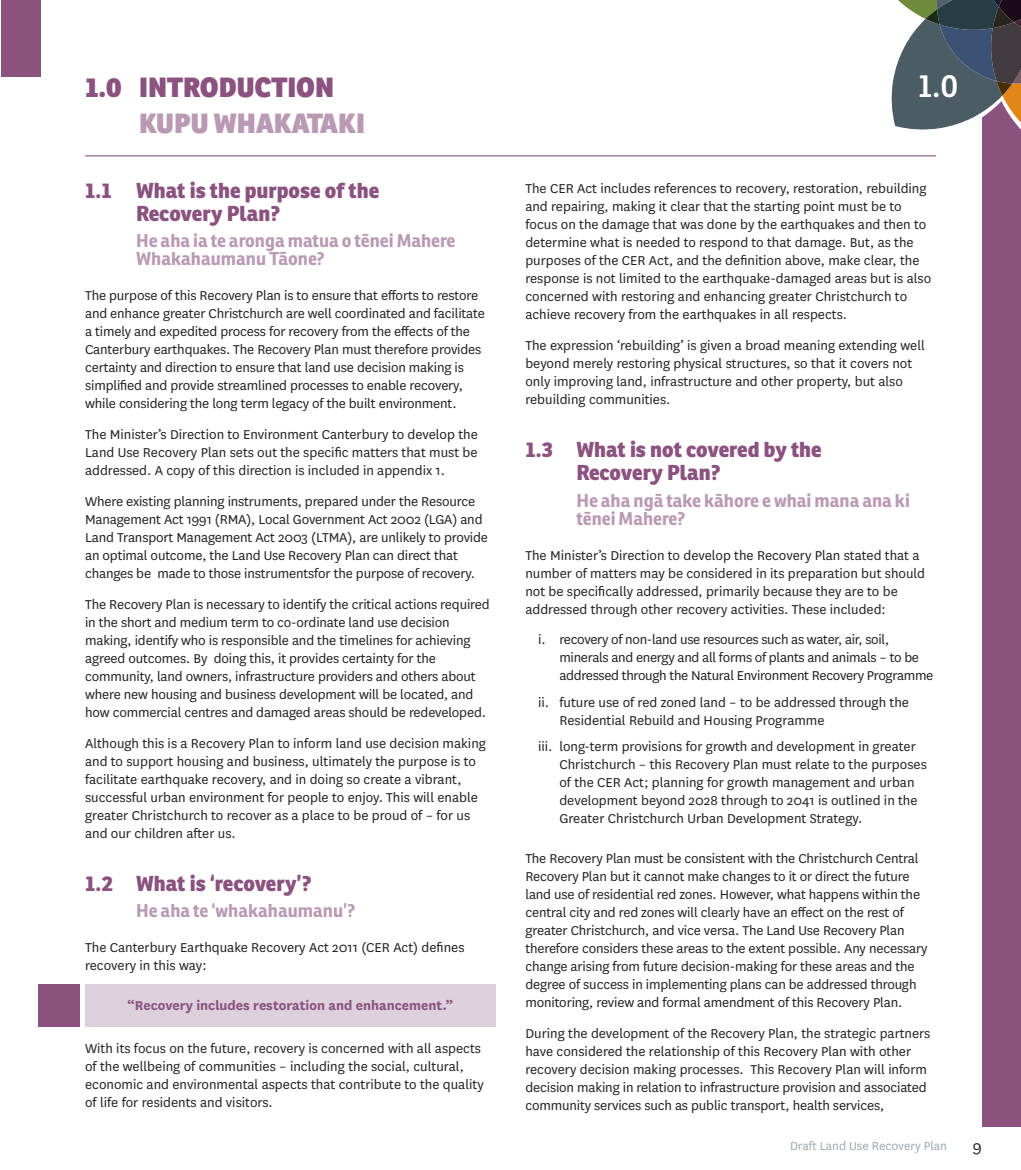
<style>
.page{position:relative;width:1021px;height:1170px;background:#fff}
.page>*{position:absolute;margin:0;border:0;box-sizing:border-box;transform-origin:0 0}
.t1{font:600 31.5px "Ronnia";color:#fff}
.t2{font:800 27px "Ronnia";color:#8b5280}
.t3{font:800 27px "Ronnia";color:#b999b4}
.t4{font:800 21px/23.1px "Ronnia";color:#8b5280}
.t5{font:700 18px/18px "Ronnia";color:#b999b4}
.t6{font:18px "National";color:#231f20}
.t7{font:15px/18px "National";letter-spacing:-.01em;color:#231f20}
.t8{font:700 15px "National";color:#8b5280}
.t9{font:13.5px "National";color:#9aa8b0}
</style>
<div class="page">
<div style="left:2px;top:0;width:39px;height:77px;background:#8b5280"></div>
<div style="left:85px;top:983px;width:410px;height:43px;background:#ddd0dd"></div>
<hr style="left:85px;top:155px;width:850px;height:1px;background:#8b5280">
<div style="left:38px;top:983px;width:42px;height:43px;background:#8b5280"></div>
<div style="left:982px;top:77px;width:38px;height:1049px;background:#8b5280"></div>
<svg style="left:853px;top:0;width:167px;height:157px"></svg>
<h2 class="t2" style="left:85px;top:69px;width:251px">1.0 I NTRODUCTION</h2>
<h2 class="t3" style="left:139px;top:105px;width:227px">KUPU WHAKATAKI</h2>
<h3 class="t4" style="left:136px;top:178px;width:245px;text-indent:-51px">1.1 What is the purpose of the<br>Recovery Plan?</h3>
<p class="t5" style="left:136px;top:232px;width:321px">He aha ia te aronga matua o tēnei Mahere<br>Whakahaumanu Tāone?</p>
<p class="t7" style="left:85px;top:286px;width:401px">The purpose of this Recovery Plan is to ensure that efforts to restore and enhance greater Christchurch are well coordinated and facilitate a timely and expedited process for recovery from the effects of the Canterbury earthquakes. The Recovery Plan must therefore provides certainty and direction to ensure that land use decision making is simplified and provide streamlined processes to enable recovery, while considering the long term legacy of the built environment.</p>
<p class="t7" style="left:85px;top:425px;width:394px;text-align:justify">The Minister’s Direction to Environment Canterbury to develop the Land Use Recovery Plan sets out the specific matters that must be addressed. A copy of this direction is included in appendix 1.</p>
<p class="t7" style="left:85px;top:491px;width:404px">Where existing planning instruments, prepared under the Resource Management Act 1991 (RMA), Local Government Act 2002 (LGA) and Land Transport Management Act 2003 (LTMA), are unlikely to provide an optimal outcome, the Land Use Recovery Plan can direct that changes be made to those instrumentsfor the purpose of recovery.</p>
<p class="t7" style="left:85px;top:594px;width:406px">The Recovery Plan is necessary to identify the critical actions required in the short and medium term to co-ordinate land use decision making, identify who is responsible and the timelines for achieving agreed outcomes. By doing this, it provides certainty for the community, land owners, infrastructure providers and others about where new housing and business development will be located, and how commercial centres and damaged areas should be redeveloped.</p>
<p class="t7" style="left:85px;top:733px;width:402px">Although this is a Recovery Plan to inform land use decision making and to support housing and business, ultimately the purpose is to facilitate earthquake recovery, and in doing so create a vibrant, successful urban environment for people to enjoy. This will enable greater Christchurch to recover as a place to be proud of – for us and our children after us.</p>
<h3 class="t4" style="left:85px;top:871px;width:228px">1.2 What is ‘recovery’?</h3>
<p class="t5" style="left:136px;top:901px;width:221px">He aha te ‘whakahaumanu’?</p>
<p class="t7" style="left:85px;top:937px;width:381px">The Canterbury Earthquake Recovery Act 2011 (CER Act) defines recovery in this way:</p>
<p class="t8" style="left:127px;top:994px;width:327px">“Recovery includes restoration and enhancement.”</p>
<p class="t7" style="left:85px;top:1038px;width:400px">With its focus on the future, recovery is concerned with all aspects of the wellbeing of communities – including the social, cultural, economic and environmental aspects that contribute to the quality of life for residents and visitors.</p>
<h1 class="t1" style="left:918px;top:66px;width:41px">1.0</h1>
<p class="t7" style="left:525px;top:179px;width:407px">The CER Act includes references to recovery, restoration, rebuilding and repairing, making it clear that the starting point must be to focus on the damage that was done by the earthquakes and then to determine what is needed to respond to that damage. But, as the purposes of the CER Act, and the definition above, make clear, the response is not limited to the earthquake-damaged areas but is also concerned with restoring and enhancing greater Christchurch to achieve recovery from the earthquakes in all respects.</p>
<p class="t7" style="left:525px;top:335px;width:401px">The expression ‘rebuilding’ is given a broad meaning extending well beyond merely restoring physical structures, so that it covers not only improving land, infrastructure and other property, but also rebuilding communities.</p>
<h3 class="t4" style="left:576px;top:437px;width:247px;text-indent:-51px">1.3 What is not covered by the<br>Recovery Plan?</h3>
<p class="t5" style="left:576px;top:491px;width:335px">He aha ngā take kāhore e whai mana ana ki tēnei Mahere?</p>
<p class="t7" style="left:525px;top:545px;width:401px">The Minister’s Direction to develop the Recovery Plan stated that a number of matters may be considered in its preparation but should not be specifically addressed, primarily because they are to be addressed through other recovery activities. These included:</p>
<p class="t7" style="left:559px;top:630px;width:375px;text-indent:-21px">i. recovery of non-land use resources such as water, air, soil, minerals and energy and all forms of plants and animals – to be addressed through the Natural Environment Recovery Programme</p>
<p class="t7" style="left:559px;top:692px;width:351px;text-indent:-21px">ii. future use of red zoned land – to be addressed through the<br>Residential Rebuild and Housing Programme</p>
<p class="t7" style="left:559px;top:737px;width:369px;text-indent:-21px">iii. long-term provisions for growth and development in greater Christchurch – this Recovery Plan must relate to the purposes of the CER Act; planning for growth management and urban development beyond 2028 through to 2041 is outlined in the Greater Christchurch Urban Development Strategy.</p>
<p class="t7" style="left:525px;top:848px;width:403px">The Recovery Plan must be consistent with the Christchurch Central Recovery Plan but it cannot make changes to it or direct the future land use of residential red zones. However, what happens within the central city and red zones will clearly have an effect on the rest of greater Christchurch, and vice versa. The Land Use Recovery Plan therefore considers these areas to the extent possible. Any necessary change arising from future decision-making for these areas and the degree of success in implementing plans can be addressed through monitoring, review and formal amendment of this Recovery Plan.</p>
<p class="t7" style="left:525px;top:1023px;width:406px">During the development of the Recovery Plan, the strategic partners have considered the relationship of this Recovery Plan with other recovery decision making processes. This Recovery Plan will inform decision making in relation to infrastructure provision and associated community services such as public transport, health services,</p>
<p class="t9" style="left:790px;top:1137px;width:158px">Draft Land Use Recovery Plan</p>
<p class="t6" style="left:972px;top:1134px;width:11px">9</p>
</div>
